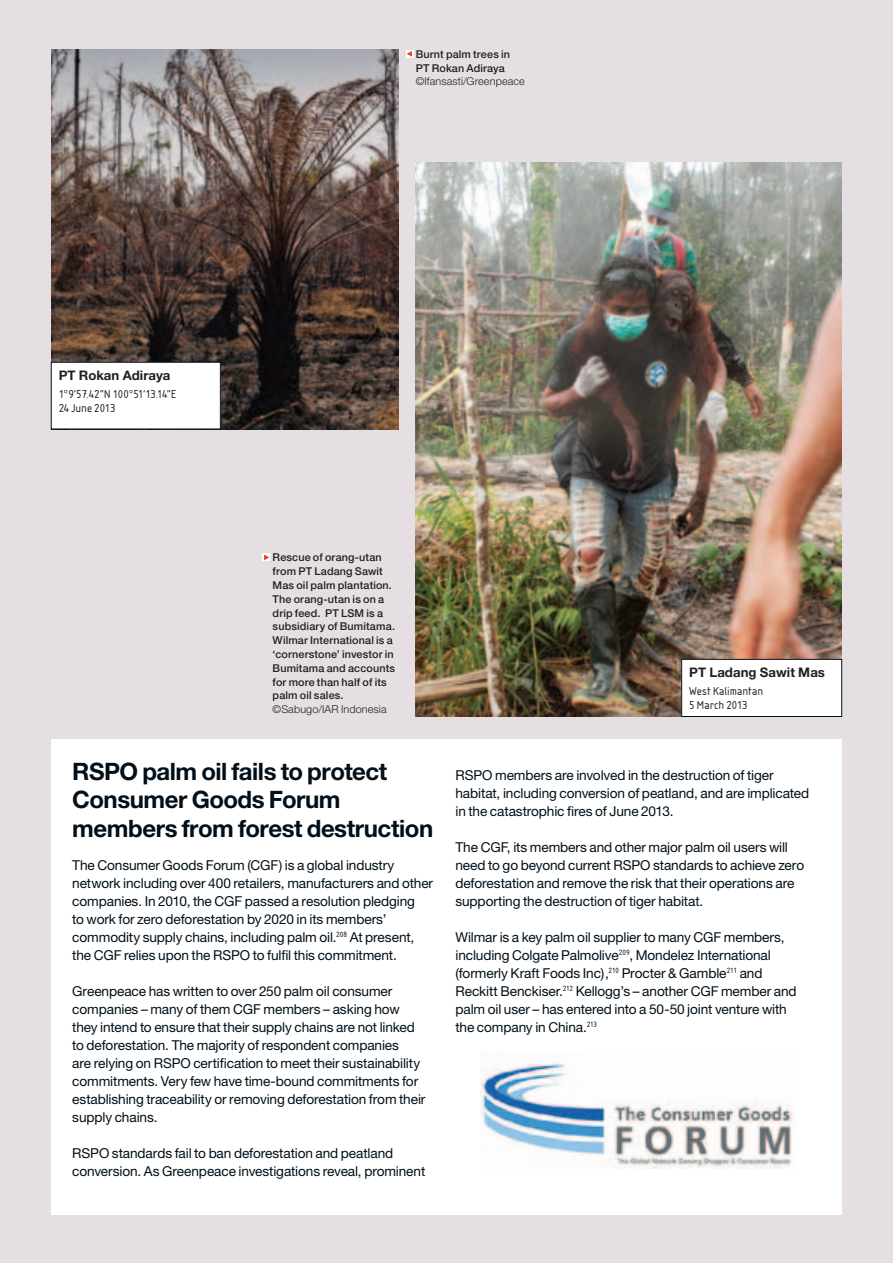
<style>
.page{position:relative;width:893px;height:1263px;background:#e5dfe3}
.page>*{position:absolute;margin:0;border:0;box-sizing:border-box;transform-origin:0 0}
.t1{font:700 24px/28.5px "Helvetica Neue LT Std";letter-spacing:-.02em;color:#000f19}
.t2{font:13.65px/18px "Helvetica Neue LT Std";letter-spacing:-.01em;color:#000f19}
.t3{font:700 13.2px "Helvetica Neue LT Std";letter-spacing:.005em;color:#231f20}
.t4{font:12px/13.5px "Isonorm BEFOP";color:#231f20}
.t5{font:500 10.8px/13.8px "Helvetica Neue LT Std";letter-spacing:.01em;color:#231f20}
.t6{font:300 10.8px "Helvetica Neue LT Std";letter-spacing:.01em;color:#231f20}
</style>
<div class="page">
<div style="left:51px;top:739px;width:791px;height:475px;background:#fff"></div>
<img style="left:481px;top:1063px;width:312px;height:105px">
<img style="left:51px;top:50px;width:347px;height:379px">
<div style="left:406px;top:50px;width:7px;height:8px;background:#fff"></div>
<svg style="left:407px;top:51px;width:5px;height:6px"></svg>
<div style="left:263px;top:554px;width:7px;height:7px;background:#fff"></div>
<svg style="left:264px;top:554px;width:5px;height:6px"></svg>
<div style="left:51px;top:362px;width:169px;height:67px;background:#fff"></div>
<div style="left:51px;top:362px;width:170px;height:67px;border:1px solid #000f19"></div>
<img style="left:415px;top:163px;width:427px;height:553px">
<div style="left:682px;top:659px;width:160px;height:57px;background:#fff"></div>
<div style="left:681px;top:659px;width:161px;height:58px;border:1px solid #000f19"></div>
<p class="t5" style="left:416px;top:47px;width:96px">Burnt palm trees in<br>PT Rokan Adiraya</p>
<p class="t6" style="left:416px;top:75px;width:111px">©Ifansasti/Greenpeace</p>
<p class="t3" style="left:59px;top:367px;width:113px">PT Rokan Adiraya</p>
<p class="t4" style="left:59px;top:387px;width:119px">1°9’57.42”N 100°51’13.14”E<br>24 June 2013</p>
<p class="t5" style="left:273px;top:550px;width:124px">Rescue of orang-utan from PT Ladang Sawit<br>Mas oil palm plantation.<br>The orang-utan is on a drip feed. PT LSM is a subsidiary of Bumitama.<br>Wilmar International is a ‘cornerstone’ investor in<br>Bumitama and accounts for more than half of its palm oil sales.</p>
<p class="t6" style="left:273px;top:703px;width:115px">©Sabugo/IAR Indonesia</p>
<p class="t3" style="left:689px;top:664px;width:137px">PT Ladang Sawit Mas</p>
<p class="t4" style="left:689px;top:685px;width:76px">West Kalimantan<br>5 March 2013</p>
<h1 class="t1" style="left:72px;top:756px;width:363px">RSPO palm oil fails to protect<br>Consumer Goods Forum members from forest destruction</h1>
<p class="t2" style="left:72px;top:855px;width:362px">The Consumer Goods Forum (CGF) is a global industry network including over 400 retailers, manufacturers and other companies. In 2010, the CGF passed a resolution pledging<br>to work for zero deforestation by 2020 in its members’ commodity supply chains, including palm oil.<sup>208</sup> At present, the CGF relies upon the RSPO to fulfil this commitment.</p>
<p class="t2" style="left:72px;top:981px;width:355px">Greenpeace has written to over 250 palm oil consumer companies – many of them CGF members – asking how they intend to ensure that their supply chains are not linked to deforestation. The majority of respondent companies<br>are relying on RSPO certification to meet their sustainability commitments. Very few have time-bound commitments for establishing traceability or removing deforestation from their supply chains.</p>
<p class="t2" style="left:72px;top:1144px;width:355px">RSPO standards fail to ban deforestation and peatland conversion. As Greenpeace investigations reveal, prominent</p>
<p class="t2" style="left:455px;top:766px;width:355px">RSPO members are involved in the destruction of tiger habitat, including conversion of peatland, and are implicated in the catastrophic fires of June 2013.</p>
<p class="t2" style="left:455px;top:838px;width:350px">The CGF, its members and other major palm oil users will need to go beyond current RSPO standards to achieve zero deforestation and remove the risk that their operations are supporting the destruction of tiger habitat.</p>
<p class="t2" style="left:455px;top:928px;width:343px">Wilmar is a key palm oil supplier to many CGF members, including Colgate Palmolive<sup>209</sup>, Mondelez International (formerly Kraft Foods Inc),<sup>210</sup> Procter &amp; Gamble<sup>211</sup> and Reckitt Benckiser.<sup>212</sup> Kellogg’s – another CGF member and palm oil user – has entered into a 50-50 joint venture with the company in China.<sup>213</sup></p>
</div>
